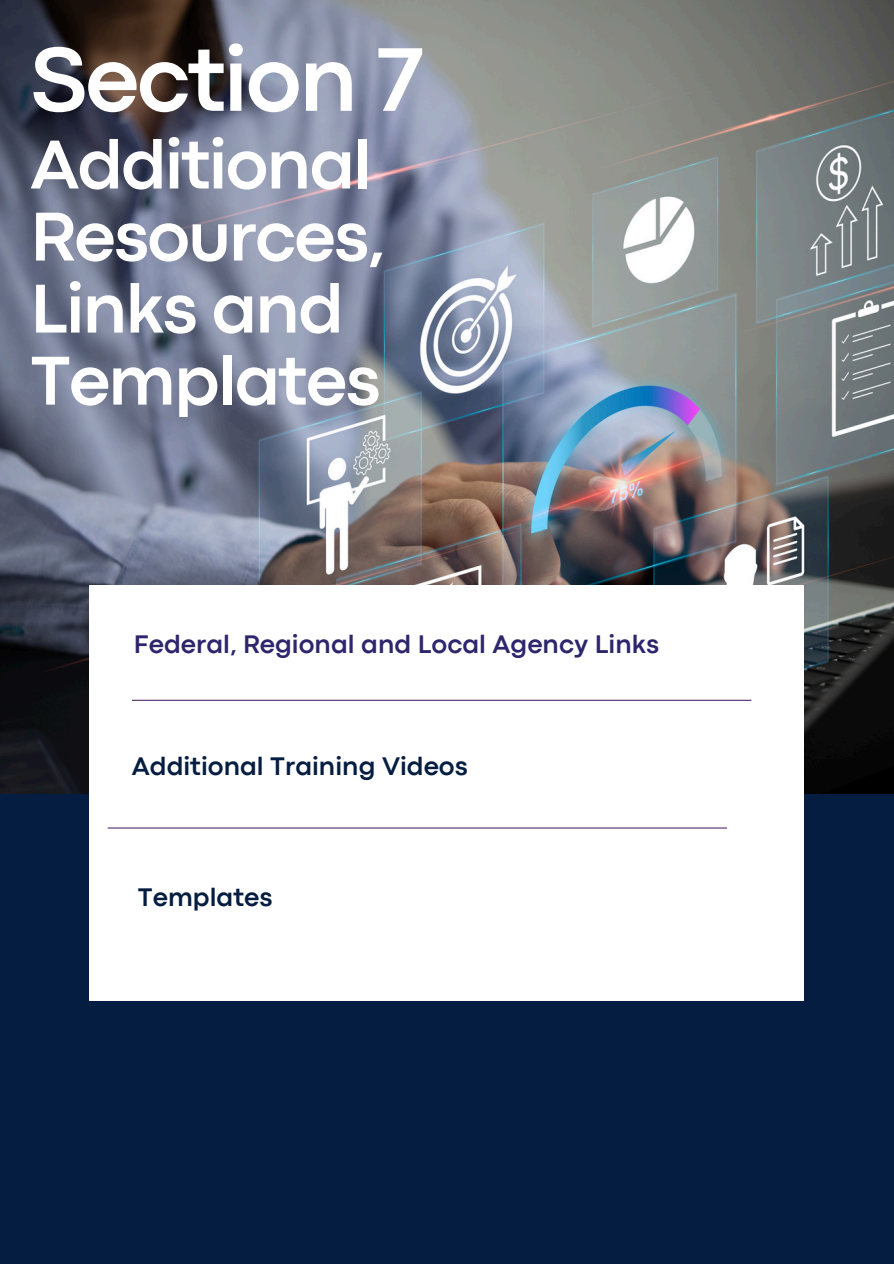
<style>
.page{position:relative;width:894px;height:1264px;background:#fff}
.page>*{position:absolute;margin:0;border:0;box-sizing:border-box;transform-origin:0 0}
.t1{font:700 94.2px "Codec Pro";letter-spacing:-.025em;color:#fff}
.t2{font:700 72px/72px "Codec Pro";letter-spacing:-.025em;color:#fff}
.t3{font:700 26.55px "Codec Pro";color:#2e266d}
.t4{font:700 26.55px "Codec Pro";color:#051d40}
</style>
<div class="page">
<div style="left:0;top:0;width:893px;height:1263px;background:#051d40"></div>
<img style="left:0;top:0;width:893px;height:793px">
<div style="left:89px;top:585px;width:714px;height:416px;background:#fff"></div>
<hr style="left:132px;top:699px;width:619px;height:2px;background:#512e6e">
<hr style="left:108px;top:827px;width:618px;height:1px;background:#512e6e">
<h1 class="t1" style="left:30px;top:46px;width:395px">Section 7</h1>
<h1 class="t2" style="left:30px;top:134px;width:356px">Additional<br>Resources,<br>Links and<br>Templates</h1>
<p class="t3" style="left:134px;top:634px;width:526px">Federal, Regional and Local Agency Links</p>
<p class="t4" style="left:132px;top:757px;width:337px">Additional Training Videos</p>
<p class="t4" style="left:138px;top:887px;width:136px">Templates</p>
</div>
